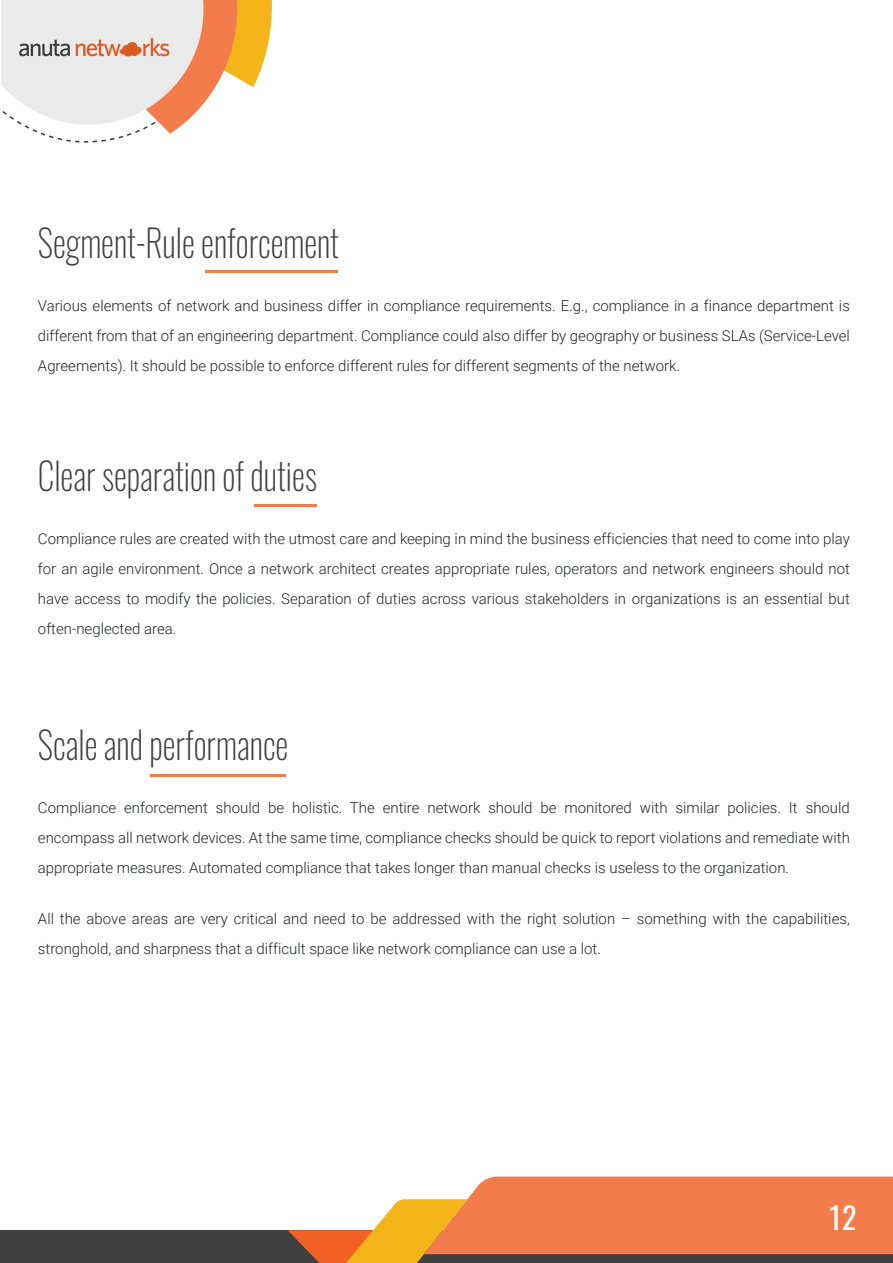
<style>
.page{position:relative;width:893px;height:1263px;background:#fff}
.page>*{position:absolute;margin:0;border:0;box-sizing:border-box;transform-origin:0 0}
.t1{font:200 37.5px "Oswald";color:#414141;scale:.9 1}
.t2{font:30px "Oswald";color:#fff}
.t3{font:300 15px/30px "Roboto";color:#222425;text-align:justify}
</style>
<div class="page">
<div style="left:0;top:1230px;width:893px;height:33px;background:#414141"></div>
<svg style="left:288px;top:1176px;width:605px;height:87px"></svg>
<svg style="left:1px;top:0;width:271px;height:143px"></svg>
<img style="left:18px;top:20px;width:158px;height:56px">
<hr style="left:205px;top:270px;width:133px;height:3px;background:#f47b4c">
<hr style="left:255px;top:504px;width:62px;height:2px;background:#f47b4c">
<hr style="left:150px;top:774px;width:136px;height:2px;background:#f47b4c">
<h1 class="t1" style="left:38px;top:209px;width:336px">Segment-Rule enforcement</h1>
<p class="t3" style="left:38px;top:290px;width:813px">Various elements of network and business differ in compliance requirements. E.g., compliance in a finance department is different from that of an engineering department. Compliance could also differ by geography or business SLAs (Service-Level Agreements). It should be possible to enforce different rules for different segments of the network.</p>
<h1 class="t1" style="left:38px;top:443px;width:312px">Clear separation of duties</h1>
<p class="t3" style="left:38px;top:523px;width:813px">Compliance rules are created with the utmost care and keeping in mind the business efficiencies that need to come into play for an agile environment. Once a network architect creates appropriate rules, operators and network engineers should not have access to modify the policies. Separation of duties across various stakeholders in organizations is an essential but often-neglected area.</p>
<h1 class="t1" style="left:38px;top:711px;width:280px">Scale and performance</h1>
<p class="t3" style="left:38px;top:792px;width:813px">Compliance enforcement should be holistic. The entire network should be monitored with similar policies. It should encompass all network devices. At the same time, compliance checks should be quick to report violations and remediate with appropriate measures. Automated compliance that takes longer than manual checks is useless to the organization.</p>
<p class="t3" style="left:38px;top:903px;width:813px">All the above areas are very critical and need to be addressed with the right solution – something with the capabilities, stronghold, and sharpness that a difficult space like network compliance can use a lot.</p>
<h2 class="t2" style="left:829px;top:1191px;width:29px">12</h2>
</div>
